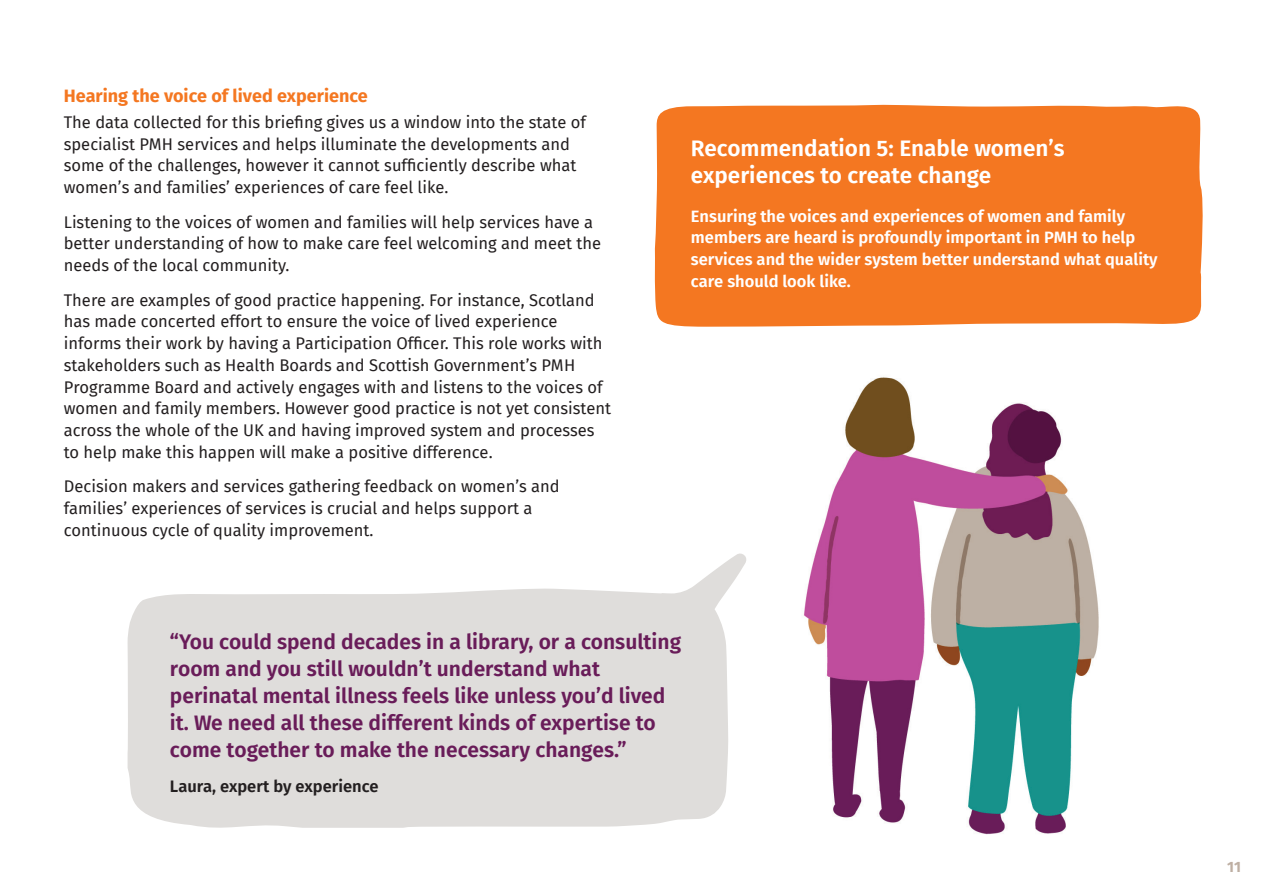
<style>
.page{position:relative;width:1263px;height:893px;background:#fff}
.page>*{position:absolute;margin:0;border:0;box-sizing:border-box;transform-origin:0 0}
.t1{font:600 22.5px/27px "Fira Sans";color:#fff}
.t2{font:600 21px/27px "Fira Sans";color:#691c59}
.t3{font:700 18px "Fira Sans";color:#f47721}
.t4{font:16.5px/21.8px "Fira Sans";color:#231f20}
.t5{font:600 16.5px/21.8px "Fira Sans";color:#fff}
.t6{font:600 16.5px "Fira Sans";color:#231f20}
.t7{font:700 15px "Fira Sans";color:#beafa3}
</style>
<div class="page">
<img style="left:804px;top:377px;width:295px;height:458px">
<div style="left:127px;top:588px;width:601px;height:240px;background:#dfdddb"></div>
<div style="left:655px;top:104px;width:548px;height:223px;background:#f47721"></div>
<svg style="left:662px;top:553px;width:84px;height:151px"></svg>
<p class="t3" style="left:64px;top:80px;width:306px">Hearing the voice of lived experience</p>
<p class="t4" style="left:64px;top:111px;width:524px">The data collected for this briefing gives us a window into the state of specialist PMH services and helps illuminate the developments and some of the challenges, however it cannot sufficiently describe what women’s and families’ experiences of care feel like.</p>
<p class="t4" style="left:64px;top:211px;width:539px">Listening to the voices of women and families will help services have a better understanding of how to make care feel welcoming and meet the needs of the local community.</p>
<p class="t4" style="left:64px;top:289px;width:549px">There are examples of good practice happening. For instance, Scotland has made concerted effort to ensure the voice of lived experience informs their work by having a Participation Officer. This role works with stakeholders such as Health Boards and Scottish Government’s PMH Programme Board and actively engages with and listens to the voices of women and family members. However good practice is not yet consistent across the whole of the UK and having improved system and processes to help make this happen will make a positive difference.</p>
<p class="t4" style="left:64px;top:475px;width:497px">Decision makers and services gathering feedback on women’s and families’ experiences of services is crucial and helps support a continuous cycle of quality improvement.</p>
<h1 class="t1" style="left:691px;top:133px;width:375px">Recommendation 5: Enable women’s experiences to create change</h1>
<p class="t5" style="left:691px;top:204px;width:468px">Ensuring the voices and experiences of women and family members are heard is profoundly important in PMH to help services and the wider system better understand what quality care should look like.</p>
<p class="t2" style="left:170px;top:627px;width:513px">“You could spend decades in a library, or a consulting room and you still wouldn’t understand what perinatal mental illness feels like unless you’d lived it. We need all these different kinds of expertise to come together to make the necessary changes.”</p>
<p class="t6" style="left:170px;top:773px;width:210px">Laura, expert by experience</p>
<p class="t7" style="left:1227px;top:854px;width:15px">11</p>
</div>
